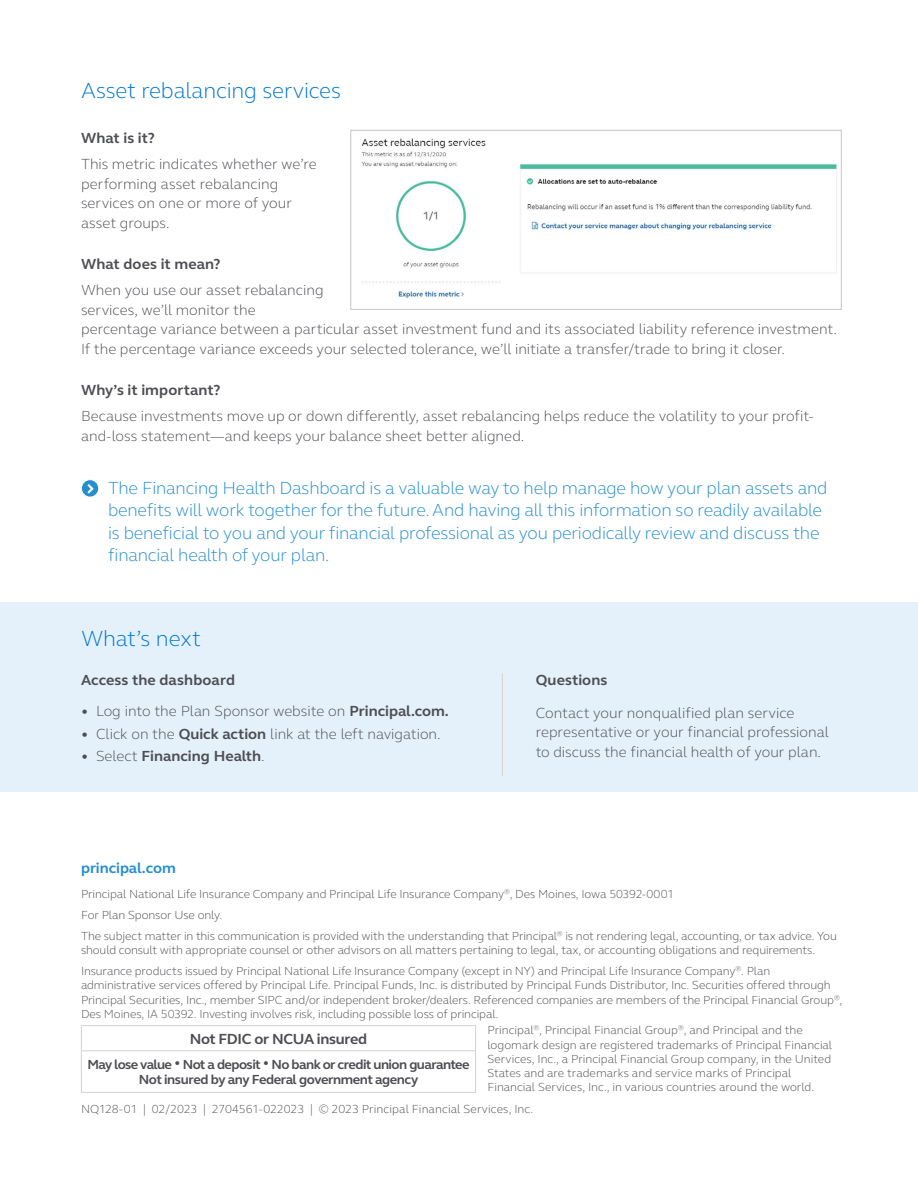
<style>
.page{position:relative;width:918px;height:1188px;background:#fff}
.page>*{position:absolute;margin:0;border:0;box-sizing:border-box;transform-origin:0 0}
.t1{font:300 22.5px "FS Elliot Pro";letter-spacing:-.01em;color:#0076cf}
.t2{font:300 18px/22.5px "FS Elliot Pro";letter-spacing:-.01em;color:#258ece}
.t3{font:300 15px/19.5px "FS Elliot Pro";color:#4d4e53}
.t4{font:700 15px "FS Elliot Pro";color:#4d4e53}
.t5{font:700 15px "FS Elliot Pro";letter-spacing:-.02em;color:#4d4e53}
.t6{font:700 15px "FS Elliot Pro";letter-spacing:-.005em;color:#258ece}
.t7{font:700 13.5px/15px "FS Elliot Pro";letter-spacing:-.04em;color:#4d4e53;text-align:center}
.t8{font:300 12px/14.2px "FS Elliot Pro";letter-spacing:-.005em;color:#4d4e53}
.s1{font-weight:700}
.s2{font-weight:300}
</style>
<div class="page">
<div style="left:81px;top:480px;width:18px;height:17px;background:#258ece;border-radius:50%"></div>
<div style="left:81px;top:479px;width:18px;height:18px;border:1px solid #fff;border-radius:50%"></div>
<svg style="left:88px;top:484px;width:6px;height:9px"></svg>
<div style="left:0;top:602px;width:918px;height:190px;background:#e4f1fa"></div>
<hr style="left:81px;top:1025px;width:395px;height:1px;background:#d1d1d2">
<svg style="left:81px;top:1026px;width:1px;height:24px"></svg>
<svg style="left:475px;top:1026px;width:1px;height:24px"></svg>
<hr style="left:81px;top:1050px;width:395px;height:1px;background:#d1d1d2">
<hr style="left:81px;top:1051px;width:1px;height:41px;background:#d1d1d2">
<hr style="left:475px;top:1051px;width:1px;height:41px;background:#d1d1d2">
<hr style="left:81px;top:1092px;width:395px;height:1px;background:#d1d1d2">
<img style="left:361px;top:138px;width:476px;height:161px">
<div style="left:350px;top:130px;width:492px;height:180px;border:1px solid #c6c6c7"></div>
<hr style="left:502px;top:674px;width:1px;height:102px;background:#d1d1d2">
<h1 class="t1" style="left:81px;top:75px;width:261px">Asset rebalancing services</h1>
<p class="t4" style="left:81px;top:128px;width:75px">What is it?</p>
<p class="t3" style="left:81px;top:154px;width:237px">This metric indicates whether we’re performing asset rebalancing services on one or more of your asset groups.</p>
<p class="t4" style="left:81px;top:254px;width:141px">What does it mean?</p>
<p class="t3" style="left:81px;top:280px;width:758px">When you use our asset rebalancing<br>services, we’ll monitor the<br>percentage variance between a particular asset investment fund and its associated liability reference investment.<br>If the percentage variance exceeds your selected tolerance, we’ll initiate a transfer/trade to bring it closer.</p>
<p class="t4" style="left:81px;top:380px;width:141px">Why’s it important?</p>
<p class="t3" style="left:81px;top:406px;width:734px">Because investments move up or down differently, asset rebalancing helps reduce the volatility to your profit&shy;and-loss statement—and keeps your balance sheet better aligned.</p>
<p class="t2" style="left:108px;top:476px;width:721px">The Financing Health Dashboard is a valuable way to help manage how your plan assets and benefits will work together for the future. And having all this information so readily available is beneficial to you and your financial professional as you periodically review and discuss the financial health of your plan.</p>
<h1 class="t1" style="left:81px;top:623px;width:121px">What’s next</h1>
<p class="t4" style="left:81px;top:670px;width:156px">Access the dashboard</p>
<p class="t3" style="left:81px;top:701px;width:369px"><span class="s1">•</span> Log into the Plan Sponsor website on <span class="s1">Principal.com.</span></p>
<p class="t3" style="left:81px;top:723px;width:361px"><span class="s1">•</span> Click on the <span class="s1">Quick action</span> link at the left navigation.</p>
<p class="t4" style="left:81px;top:746px;width:185px">• <span class="s2">Select</span> Financing Health<span class="s2">.</span></p>
<p class="t4" style="left:536px;top:670px;width:73px">Questions</p>
<p class="t3" style="left:536px;top:702px;width:295px">Contact your nonqualified plan service representative or your financial professional to discuss the financial health of your plan.</p>
<p class="t6" style="left:81px;top:858px;width:96px">principal.com</p>
<p class="t8" style="left:81px;top:883px;width:757px;line-height:21px">Principal National Life Insurance Company and Principal Life Insurance Company<sup>®</sup>, Des Moines, Iowa 50392-0001<br>For Plan Sponsor Use only.<br>The subject matter in this communication is provided with the understanding that Principal<sup>®</sup> is not rendering legal, accounting, or tax advice. You</p>
<p class="t8" style="left:81px;top:939px;width:736px;line-height:21px">should consult with appropriate counsel or other advisors on all matters pertaining to legal, tax, or accounting obligations and requirements.<br>Insurance products issued by Principal National Life Insurance Company (except in NY) and Principal Life Insurance Company<sup>®</sup>. Plan</p>
<p class="t8" style="left:81px;top:978px;width:763px">administrative services offered by Principal Life. Principal Funds, Inc. is distributed by Principal Funds Distributor, Inc. Securities offered through<br>Principal Securities, Inc., member SIPC and/or independent broker/dealers. Referenced companies are members of the Principal Financial Group<sup>®</sup>,<br>Des Moines, IA 50392. Investing involves risk, including possible loss of principal.</p>
<p class="t5" style="left:190px;top:1029px;width:179px">Not FDIC or NCUA insured</p>
<p class="t7" style="left:87px;top:1057px;width:384px">May lose value • Not a deposit • No bank or credit union guarantee<br>Not insured by any Federal government agency</p>
<p class="t8" style="left:488px;top:1023px;width:346px">Principal<sup>®</sup>, Principal Financial Group<sup>®</sup>, and Principal and the logomark design are registered trademarks of Principal Financial Services, Inc., a Principal Financial Group company, in the United States and are trademarks and service marks of Principal Financial Services, Inc., in various countries around the world.</p>
<p class="t8" style="left:81px;top:1101px;width:454px">NQ128-01 | 02/2023 | 2704561-022023 | © 2023 Principal Financial Services, Inc.</p>
</div>
